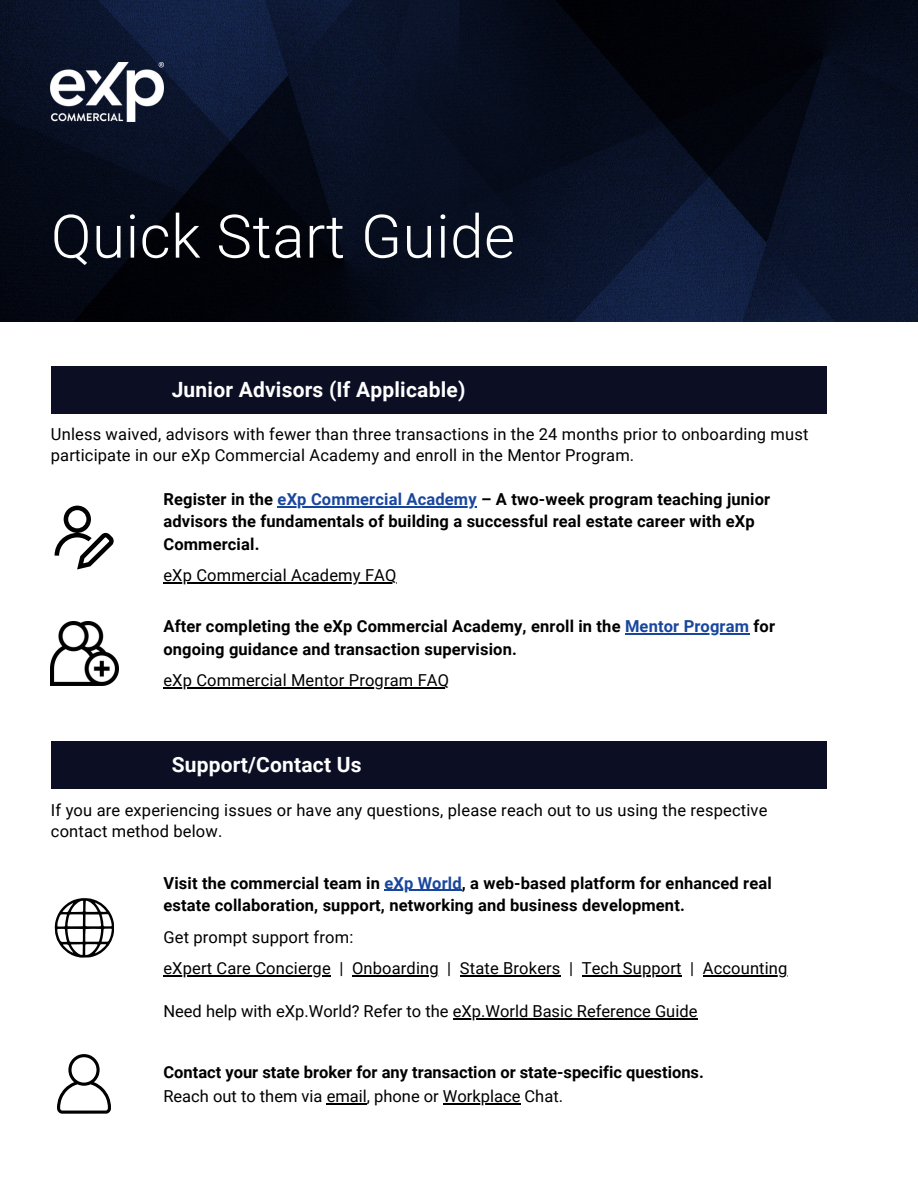
<style>
.page{position:relative;width:918px;height:1188px;background:#fff}
.page>*{position:absolute;margin:0;border:0;box-sizing:border-box;transform-origin:0 0}
.t1{font:300 60px "Roboto";letter-spacing:.01em;color:#fff}
.t2{font:700 21px "Roboto";letter-spacing:.01em;color:#fff}
.t3{font:16.5px/21.3px "Roboto";letter-spacing:.01em;color:#000}
.t4{font:700 16.5px/22.5px "Roboto";letter-spacing:.01em;color:#000}
.s1{color:#19469d}
</style>
<div class="page">
<img style="left:0;top:0;width:918px;height:321px">
<img style="left:51px;top:63px;width:112px;height:58px">
<div style="left:51px;top:741px;width:775px;height:48px;background:#0c0f24"></div>
<svg style="left:55px;top:898px;width:59px;height:60px"></svg>
<svg style="left:57px;top:1054px;width:54px;height:60px"></svg>
<div style="left:51px;top:366px;width:775px;height:48px;background:#0c0f24"></div>
<svg style="left:55px;top:506px;width:59px;height:63px"></svg>
<img style="left:50px;top:621px;width:69px;height:64px">
<hr style="left:278px;top:506px;width:199px;height:1px;background:#19469d">
<hr style="left:163px;top:582px;width:234px;height:2px;background:#000">
<hr style="left:625px;top:633px;width:124px;height:2px;background:#19469d">
<hr style="left:163px;top:687px;width:286px;height:2px;background:#000">
<hr style="left:384px;top:890px;width:78px;height:1px;background:#19469d">
<hr style="left:163px;top:976px;width:168px;height:1px;background:#000">
<hr style="left:352px;top:976px;width:87px;height:1px;background:#000">
<hr style="left:460px;top:976px;width:101px;height:1px;background:#000">
<hr style="left:582px;top:976px;width:100px;height:1px;background:#000">
<hr style="left:703px;top:976px;width:85px;height:1px;background:#000">
<hr style="left:453px;top:1018px;width:244px;height:2px;background:#000">
<hr style="left:327px;top:1103px;width:40px;height:1px;background:#000">
<hr style="left:443px;top:1103px;width:77px;height:1px;background:#000">
<h3 class="t1" style="left:51px;top:202px;width:466px">Quick Start Guide</h3>
<p class="t2" style="left:172px;top:377px;width:295px">Junior Advisors (If Applicable)</p>
<p class="t3" style="left:51px;top:424px;width:759px">Unless waived, advisors with fewer than three transactions in the 24 months prior to onboarding must participate in our eXp Commercial Academy and enroll in the Mentor Program.</p>
<h2 class="t4" style="left:163px;top:488px;width:608px">Register in the <span class="s1">eXp Commercial Academy</span> – A two-week program teaching junior</h2>
<p class="t4" style="left:163px;top:510px;width:593px">advisors the fundamentals of building a successful real estate career with eXp<br>Commercial.</p>
<p class="t3" style="left:163px;top:565px;width:235px">eXp Commercial Academy FAQ</p>
<h3 class="t4" style="left:163px;top:615px;width:613px">After completing the eXp Commercial Academy, enroll in the <span class="s1">Mentor Program</span> for</h3>
<p class="t4" style="left:163px;top:638px;width:355px">ongoing guidance and transaction supervision.</p>
<h2 class="t3" style="left:163px;top:670px;width:287px">eXp Commercial Mentor Program FAQ</h2>
<p class="t2" style="left:172px;top:752px;width:191px">Support/Contact Us</p>
<p class="t3" style="left:51px;top:799px;width:718px">If you are experiencing issues or have any questions, please reach out to us using the respective contact method below.</p>
<p class="t4" style="left:163px;top:872px;width:610px">Visit the commercial team in <span class="s1">eXp World</span>, a web-based platform for enhanced real</p>
<h3 class="t4" style="left:163px;top:894px;width:523px">estate collaboration, support, networking and business development.</h3>
<p class="t3" style="left:163px;top:927px;width:191px">Get prompt support from:</p>
<p class="t3" style="left:163px;top:958px;width:181px">eXpert Care Concierge |</p>
<p class="t3" style="left:352px;top:958px;width:223px">Onboarding | State Brokers |</p>
<p class="t3" style="left:582px;top:958px;width:114px">Tech Support |</p>
<h3 class="t3" style="left:703px;top:958px;width:86px">Accounting</h3>
<p class="t3" style="left:163px;top:1001px;width:535px">Need help with eXp.World? Refer to the eXp.World Basic Reference Guide</p>
<p class="t4" style="left:163px;top:1061px;width:542px">Contact your state broker for any transaction or state-specific questions.</p>
<p class="t3" style="left:163px;top:1086px;width:401px">Reach out to them via email, phone or Workplace Chat.</p>
</div>
